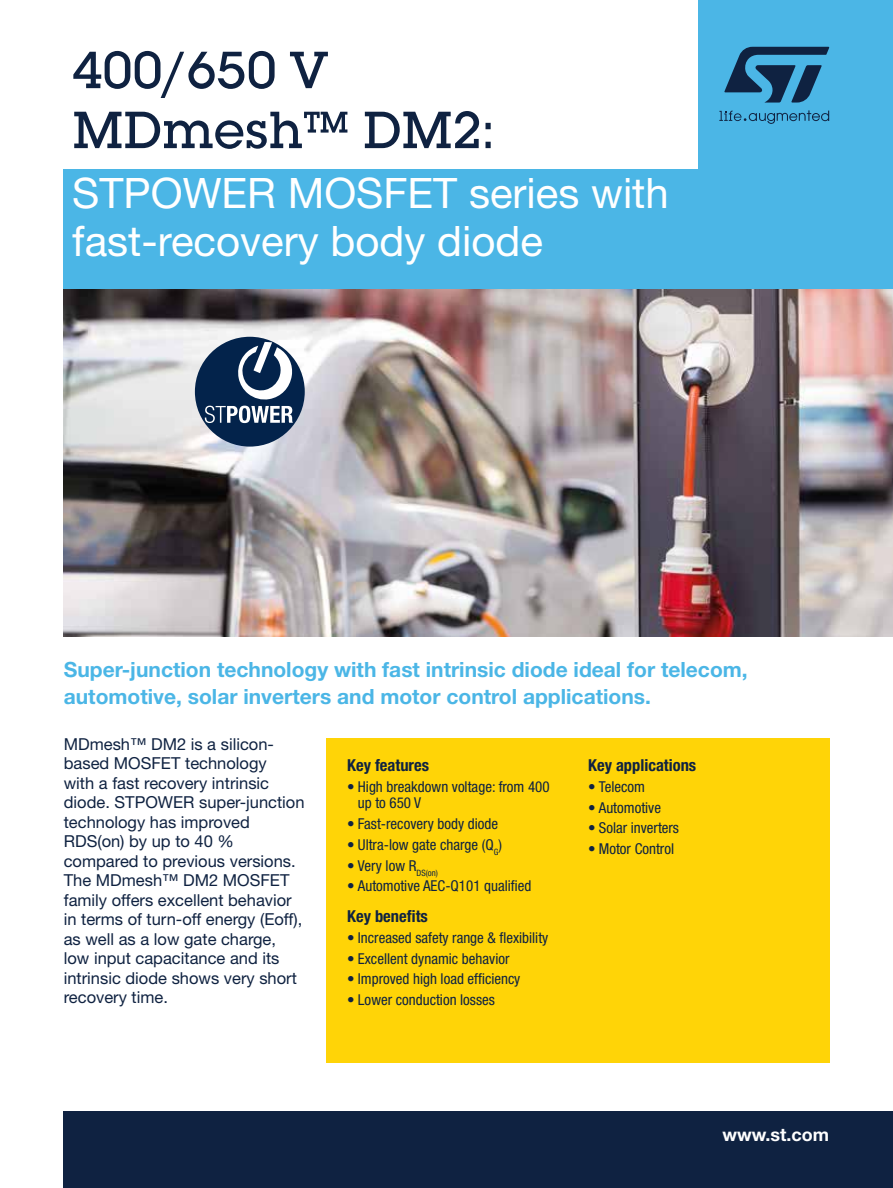
<style>
.page{position:relative;width:893px;height:1188px;background:#fff}
.page>*{position:absolute;margin:0;border:0;box-sizing:border-box;transform-origin:0 0}
.t1{font:500 51px/60px "Lubalin Graph Std";color:#0f2241}
.t2{font:42px/48px "Helvetica Neue LT Std";color:#fff}
.t3{font:700 21px/27px "Helvetica Neue LT Std";color:#4bb6e6}
.t4{font:700 18px "Helvetica Neue LT Std";color:#fff}
.t5{font:16.5px/19.5px "Helvetica Neue LT Std";color:#0f2241}
.t6{font:700 condensed 16.5px "Helvetica Neue LT Std";color:#0f2241}
.t7{font:condensed 15px/16.5px "Helvetica Neue LT Std";color:#0f2241}
</style>
<div class="page">
<div style="left:698px;top:0;width:195px;height:627px;background:#4bb6e6"></div>
<div style="left:64px;top:169px;width:829px;height:458px;background:#4bb6e6"></div>
<svg style="left:724px;top:47px;width:105px;height:56px"></svg>
<svg style="left:719px;top:110px;width:110px;height:14px"></svg>
<img style="left:64px;top:290px;width:829px;height:347px">
<div style="left:326px;top:738px;width:503px;height:325px;background:#ffd407"></div>
<div style="left:64px;top:1111px;width:829px;height:77px;background:#0f2241"></div>
<div style="left:195px;top:337px;width:110px;height:110px;background:#03234b;border-radius:50%"></div>
<svg style="left:205px;top:342px;width:88px;height:81px"></svg>
<h1 class="t1" style="left:72px;top:40px;width:423px">400/650 V<br>MDmesh™ DM2:</h1>
<h2 class="t2" style="left:72px;top:168px;width:598px">STPOWER MOSFET series with fast-recovery body diode</h2>
<p class="t3" style="left:64px;top:656px;width:685px">Super-junction technology with fast intrinsic diode ideal for telecom, automotive, solar inverters and motor control applications.</p>
<p class="t5" style="left:64px;top:734px;width:242px">MDmesh™ DM2 is a silicon&shy;based MOSFET technology<br>with a fast recovery intrinsic diode. STPOWER super-junction technology has improved<br>RDS(on) by up to 40 % compared to previous versions.<br>The MDmesh™ DM2 MOSFET family offers excellent behavior in terms of turn-off energy (Eoff), as well as a low gate charge, low input capacitance and its intrinsic diode shows very short recovery time.</p>
<p class="t6" style="left:347px;top:755px;width:83px">Key features</p>
<p class="t7" style="left:358px;top:778px;width:193px;text-indent:-11px">• High breakdown voltage: from 400 up to 650 V</p>
<p class="t7" style="left:347px;top:816px;width:152px">• Fast-recovery body diode</p>
<p class="t7" style="left:347px;top:836px;width:156px">• Ultra-low gate charge (Q<sub>G</sub>)</p>
<p class="t7" style="left:347px;top:857px;width:92px">• Very low R<sub>DS(on)</sub></p>
<p class="t7" style="left:347px;top:878px;width:186px">• Automotive AEC-Q101 qualified</p>
<p class="t6" style="left:347px;top:906px;width:82px">Key benefits</p>
<p class="t7" style="left:347px;top:929px;width:203px">• Increased safety range &amp; flexibility</p>
<p class="t7" style="left:347px;top:950px;width:164px">• Excellent dynamic behavior</p>
<p class="t7" style="left:347px;top:971px;width:175px">• Improved high load efficiency</p>
<p class="t7" style="left:347px;top:992px;width:149px">• Lower conduction losses</p>
<p class="t6" style="left:588px;top:755px;width:110px">Key applications</p>
<p class="t7" style="left:588px;top:778px;width:58px">• Telecom</p>
<p class="t7" style="left:588px;top:799px;width:74px">• Automotive</p>
<p class="t7" style="left:588px;top:820px;width:92px">• Solar inverters</p>
<p class="t7" style="left:588px;top:841px;width:87px">• Motor Control</p>
<p class="t4" style="left:723px;top:1124px;width:108px">www.st.com</p>
</div>
